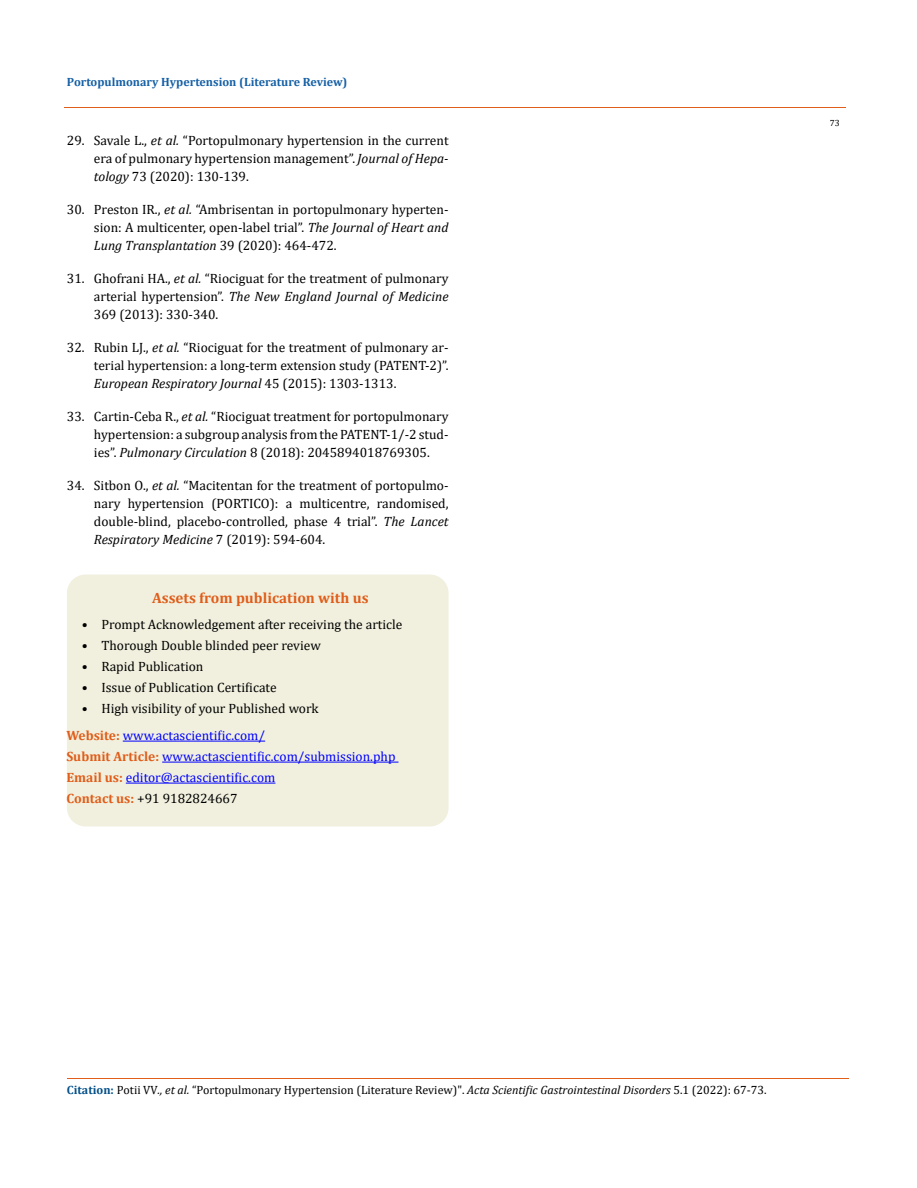
<style>
.page{position:relative;width:917px;height:1188px;background:#fff}
.page>*{position:absolute;margin:0;border:0;box-sizing:border-box;transform-origin:0 0}
.t1{font:700 15px "Cambria";color:#e05d1a}
.t2{font:13.5px/18px "Cambria";color:#000;text-align:justify}
.t3{font:13.5px/21px "Cambria";color:#00f}
.t4{font:12px "Cambria";color:#000}
.t5{font:700 12px "Cambria";color:#1560a6}
.t6{font:9px "Cambria";color:#000}
.s1{font-style:italic}
.s2{font-weight:700;color:#e05d1a}
.s3{color:#000}
.s4{font-weight:700;color:#035089}
</style>
<div class="page">
<div style="left:68px;top:575px;width:380px;height:251px;background:#f1f0de;border-radius:18px"></div>
<div style="left:67px;top:575px;width:381px;height:251px;border:2px solid #f1f0de;border-radius:18px"></div>
<hr style="left:123px;top:741px;width:142px;height:1px;background:#00f">
<hr style="left:162px;top:762px;width:236px;height:1px;background:#00f">
<hr style="left:126px;top:783px;width:149px;height:1px;background:#00f">
<hr style="left:64px;top:108px;width:781px;height:1px;background:#e05d1a">
<hr style="left:67px;top:1078px;width:781px;height:1px;background:#e05d1a">
<p class="t5" style="left:67px;top:73px;width:282px">Portopulmonary Hypertension (Literature Review)</p>
<p class="t2" style="left:94px;top:132px;width:356px;text-indent:-27px">29. Savale L., <span class="s1">et al.</span> “Portopulmonary hypertension in the current era of pulmonary hypertension management”. <span class="s1">Journal of Hepa&shy;tology</span> 73 (2020): 130-139.</p>
<p class="t2" style="left:94px;top:201px;width:356px;text-indent:-27px">30. Preston IR., <span class="s1">et al.</span> “Ambrisentan in portopulmonary hyperten&shy;sion: A multicenter, open-label trial”. <span class="s1">The Journal of Heart and Lung Transplantation</span> 39 (2020): 464-472.</p>
<p class="t2" style="left:94px;top:270px;width:356px;text-indent:-27px">31. Ghofrani HA., <span class="s1">et al.</span> “Riociguat for the treatment of pulmonary arterial hypertension”. <span class="s1">The New England Journal of Medicine </span>369 (2013): 330-340.</p>
<p class="t2" style="left:94px;top:339px;width:356px;text-indent:-27px">32. Rubin LJ., <span class="s1">et al.</span> “Riociguat for the treatment of pulmonary ar&shy;terial hypertension: a long-term extension study (PATENT-2)”.<br><span class="s1">European Respiratory Journal</span> 45 (2015): 1303-1313.</p>
<p class="t2" style="left:94px;top:408px;width:356px;text-indent:-27px">33. Cartin-Ceba R., <span class="s1">et al.</span> “Riociguat treatment for portopulmonary hypertension: a subgroup analysis from the PATENT-1/-2 stud&shy;ies”. <span class="s1">Pulmonary Circulation</span> 8 (2018): 2045894018769305.</p>
<p class="t2" style="left:94px;top:477px;width:356px;text-indent:-27px">34. Sitbon O., <span class="s1">et al.</span> “Macitentan for the treatment of portopulmo&shy;nary hypertension (PORTICO): a multicentre, randomised, double-blind, placebo-controlled, phase 4 trial”. <span class="s1">The Lancet Respiratory Medicine</span> 7 (2019): 594-604.</p>
<p class="t1" style="left:152px;top:588px;width:218px">Assets from publication with us</p>
<p class="t2" style="left:82px;top:615px;width:322px">• Prompt Acknowledgement after receiving the article</p>
<p class="t2" style="left:82px;top:636px;width:240px">• Thorough Double blinded peer review</p>
<p class="t2" style="left:82px;top:657px;width:123px">• Rapid Publication</p>
<p class="t2" style="left:82px;top:678px;width:196px">• Issue of Publication Certificate</p>
<p class="t2" style="left:82px;top:699px;width:238px">• High visibility of your Published work</p>
<p class="t3" style="left:66px;top:725px;width:330px"><span class="s2">Website:</span> www.actascientific.com/<br><span class="s2">Submit Article:</span> www.actascientific.com/submission.php <span class="s2">Email us:</span> editor@actascientific.com<br><span class="s2">Contact us:</span> <span class="s3">+91 9182824667</span></p>
<p class="t6" style="left:829px;top:118px;width:11px">73</p>
<p class="t4" style="left:67px;top:1083px;width:701px"><span class="s4">Citation:</span> Potii VV<span class="s1">., et al.</span> “Portopulmonary Hypertension (Literature Review)". <span class="s1">Acta Scientific Gastrointestinal Disorders</span> 5.1 (2022): 67-73.</p>
</div>
